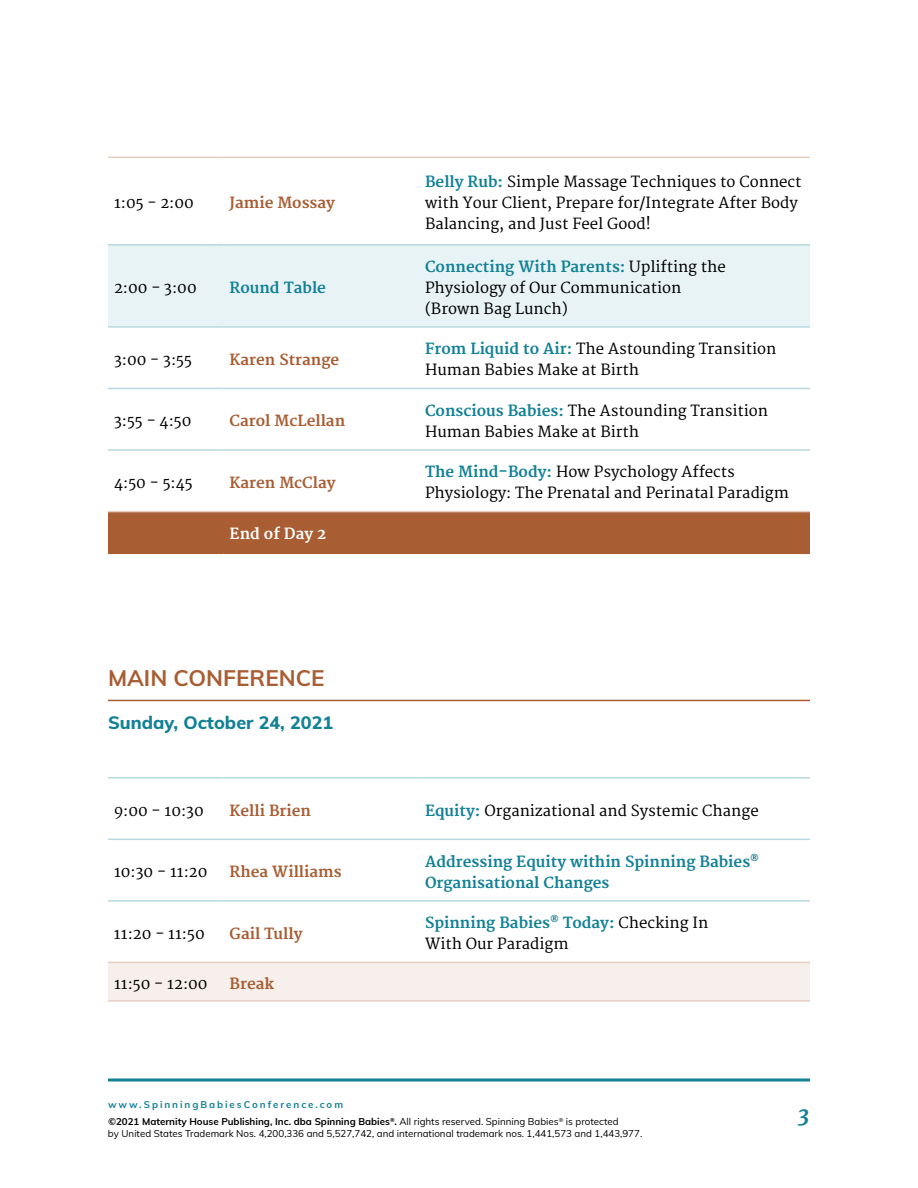
<style>
.page{position:relative;width:918px;height:1188px;background:#fff}
.page>*{position:absolute;margin:0;border:0;box-sizing:border-box;transform-origin:0 0}
.t1{font:700 22.5px "Mulish";color:#a85d33}
.t2{font:italic 700 22.5px "Merriweather";color:#128195}
.t3{font:800 18px "Mulish";color:#128195}
.t4{font:15px/21px "Merriweather";color:#000}
.t5{font:700 15px "Merriweather";color:#a85d33}
.t6{font:700 15px/21px "Merriweather";color:#128195}
.t7{font:700 15px "Merriweather";color:#fff}
.t8{font:700 9.75px/17.7px "Mulish";color:#000}
.t9{font:9.75px "Mulish";color:#000}
.s1{font-weight:700;color:#128195}
.s2{color:#128195}
.s3{font-weight:400}
</style>
<div class="page">
<svg style="left:108px;top:1078px;width:702px;height:4px;background:#4da0af"></svg>
<div style="left:108px;top:246px;width:702px;height:80px;background:#e7f3f4"></div>
<div style="left:108px;top:512px;width:702px;height:41px;background:#a85d33"></div>
<hr style="left:108px;top:157px;width:116px;height:1px;background:#e5cec2">
<hr style="left:224px;top:157px;width:195px;height:1px;background:#e5cec2">
<hr style="left:419px;top:157px;width:391px;height:1px;background:#e5cec2">
<hr style="left:108px;top:511px;width:116px;height:1px;background:#e5cec2">
<hr style="left:224px;top:511px;width:195px;height:1px;background:#e5cec2">
<hr style="left:419px;top:511px;width:391px;height:1px;background:#e5cec2">
<hr style="left:108px;top:553px;width:116px;height:1px;background:#a85d33">
<hr style="left:224px;top:553px;width:195px;height:1px;background:#a85d33">
<hr style="left:419px;top:553px;width:391px;height:1px;background:#a85d33">
<hr style="left:108px;top:244px;width:116px;height:2px;background:#b8d9df">
<hr style="left:224px;top:244px;width:195px;height:2px;background:#b8d9df">
<hr style="left:419px;top:244px;width:391px;height:2px;background:#b8d9df">
<hr style="left:108px;top:326px;width:116px;height:2px;background:#b8d9df">
<hr style="left:224px;top:326px;width:195px;height:2px;background:#b8d9df">
<hr style="left:419px;top:326px;width:391px;height:2px;background:#b8d9df">
<hr style="left:108px;top:388px;width:116px;height:1px;background:#b8d9df">
<hr style="left:224px;top:388px;width:195px;height:1px;background:#b8d9df">
<hr style="left:419px;top:388px;width:391px;height:1px;background:#b8d9df">
<hr style="left:108px;top:449px;width:116px;height:2px;background:#b8d9df">
<hr style="left:224px;top:449px;width:195px;height:2px;background:#b8d9df">
<hr style="left:419px;top:449px;width:391px;height:2px;background:#b8d9df">
<hr style="left:108px;top:700px;width:702px;height:1px;background:#a85d33">
<div style="left:108px;top:963px;width:702px;height:37px;background:#f6efeb"></div>
<hr style="left:108px;top:962px;width:116px;height:1px;background:#e5cec2">
<hr style="left:224px;top:962px;width:195px;height:1px;background:#e5cec2">
<hr style="left:419px;top:962px;width:391px;height:1px;background:#e5cec2">
<hr style="left:108px;top:1000px;width:116px;height:2px;background:#e5cec2">
<hr style="left:224px;top:1000px;width:195px;height:2px;background:#e5cec2">
<hr style="left:419px;top:1000px;width:391px;height:2px;background:#e5cec2">
<hr style="left:108px;top:777px;width:116px;height:1px;background:#b8d9df">
<hr style="left:224px;top:777px;width:195px;height:1px;background:#b8d9df">
<hr style="left:419px;top:777px;width:391px;height:1px;background:#b8d9df">
<hr style="left:108px;top:839px;width:116px;height:1px;background:#b8d9df">
<hr style="left:224px;top:839px;width:195px;height:1px;background:#b8d9df">
<hr style="left:419px;top:839px;width:391px;height:1px;background:#b8d9df">
<hr style="left:108px;top:900px;width:116px;height:2px;background:#b8d9df">
<hr style="left:224px;top:900px;width:195px;height:2px;background:#b8d9df">
<hr style="left:419px;top:900px;width:391px;height:2px;background:#b8d9df">
<p class="t4" style="left:114px;top:193px;width:81px">1:05 - 2:00</p>
<p class="t5" style="left:230px;top:194px;width:107px">Jamie Mossay</p>
<p class="t4" style="left:114px;top:278px;width:84px">2:00 - 3:00</p>
<p class="t6" style="left:230px;top:278px;width:98px">Round Table</p>
<p class="t4" style="left:425px;top:172px;width:378px"><span class="s1">Belly Rub:</span> Simple Massage Techniques to Connect with Your Client, Prepare for/Integrate After Body<br>Balancing, and Just Feel Good!</p>
<p class="t4" style="left:425px;top:257px;width:302px"><span class="s1">Connecting With Parents:</span> Uplifting the<br>Physiology of Our Communication (Brown Bag Lunch)</p>
<p class="t4" style="left:114px;top:350px;width:80px">3:00 - 3:55</p>
<p class="t5" style="left:230px;top:351px;width:111px">Karen Strange</p>
<p class="t4" style="left:425px;top:339px;width:353px"><span class="s1">From Liquid to Air:</span> The Astounding Transition<br>Human Babies Make at Birth</p>
<p class="t4" style="left:114px;top:411px;width:79px">3:55 - 4:50</p>
<p class="t5" style="left:230px;top:412px;width:117px">Carol McLellan</p>
<p class="t4" style="left:425px;top:401px;width:344px"><span class="s1">Conscious Babies:</span> The Astounding Transition<br>Human Babies Make at Birth</p>
<p class="t4" style="left:114px;top:473px;width:80px">4:50 - 5:45</p>
<p class="t5" style="left:230px;top:474px;width:108px">Karen McClay</p>
<p class="t4" style="left:425px;top:462px;width:365px"><span class="s1">The Mind-Body:</span> How Psychology Affects<br>Physiology: The Prenatal and Perinatal Paradigm</p>
<p class="t7" style="left:230px;top:525px;width:98px">End of Day 2</p>
<h1 class="t1" style="left:108px;top:662px;width:218px">MAIN CONFERENCE</h1>
<p class="t3" style="left:108px;top:710px;width:227px">Sunday, October 24, 2021</p>
<p class="t4" style="left:114px;top:800px;width:91px">9:00 - 10:30</p>
<p class="t5" style="left:230px;top:801px;width:83px">Kelli Brien</p>
<p class="t4" style="left:425px;top:800px;width:335px"><span class="s1">Equity:</span> Organizational and Systemic Change</p>
<p class="t4" style="left:114px;top:862px;width:95px">10:30 - 11:20</p>
<p class="t5" style="left:230px;top:863px;width:114px">Rhea Williams</p>
<p class="t6" style="left:425px;top:851px;width:336px">Addressing Equity within Spinning Babies<sup>®<br></sup>Organisational Changes</p>
<p class="t4" style="left:114px;top:923px;width:92px">11:20 - 11:50</p>
<p class="t5" style="left:230px;top:925px;width:74px">Gail Tully</p>
<p class="t4" style="left:425px;top:913px;width:285px"><span class="s1">Spinning Babies</span><sup>®</sup> <span class="s1">Today:</span> Checking In<br>With Our Paradigm</p>
<p class="t4" style="left:114px;top:974px;width:95px">11:50 - 12:00</p>
<p class="t5" style="left:230px;top:975px;width:46px">Break</p>
<p class="t8" style="left:108px;top:1095px;width:512px"><span class="s2">www.SpinningBabiesConference.com<br></span>©2021 Maternity House Publishing, Inc. dba Spinning Babies<sup>®</sup>. <span class="s3">All rights reserved. Spinning Babies</span><sup>®</sup> <span class="s3">is protected</span></p>
<p class="t9" style="left:108px;top:1127px;width:536px">by United States Trademark Nos. 4,200,336 and 5,527,742, and international trademark nos. 1,441,573 and 1,443,977.</p>
<h1 class="t2" style="left:798px;top:1100px;width:14px">3</h1>
</div>
